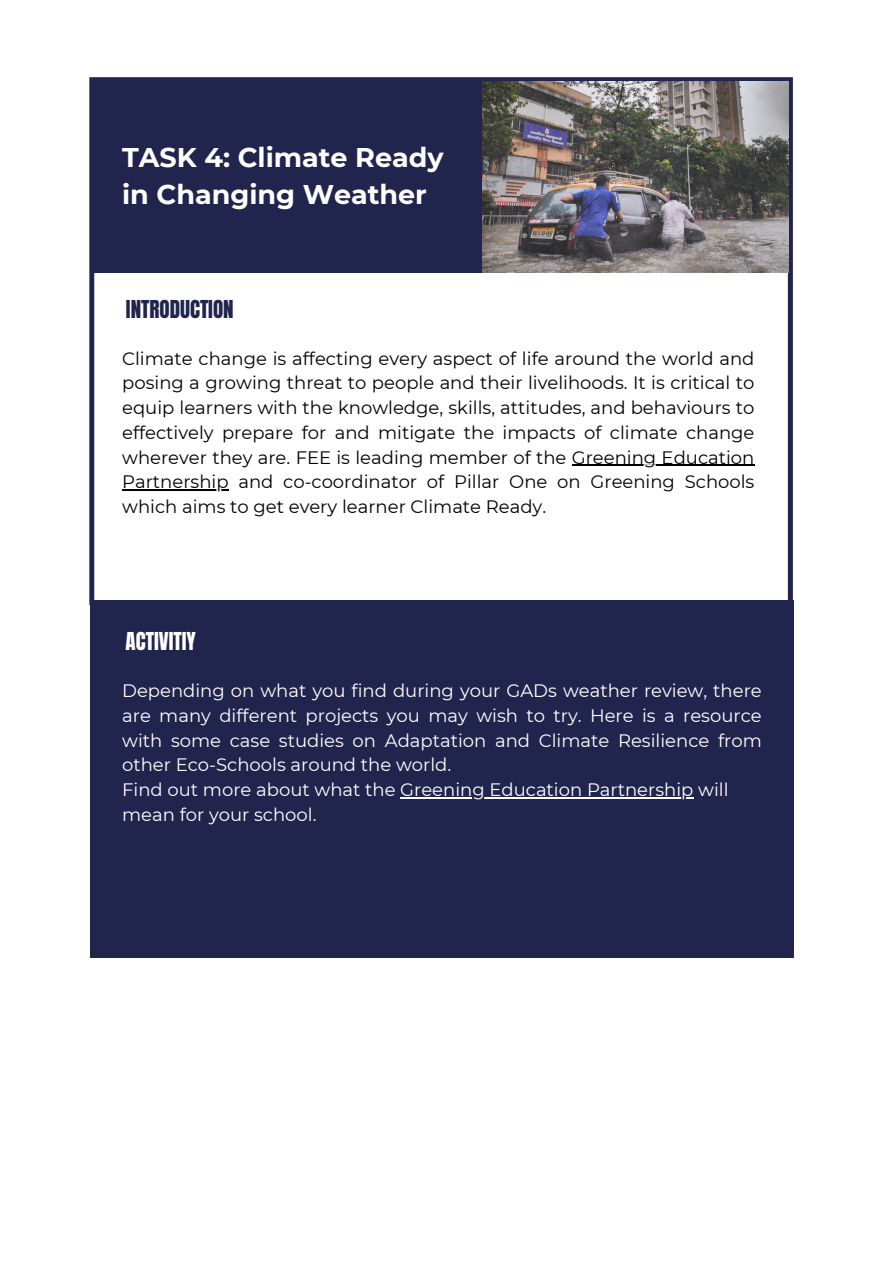
<style>
.page{position:relative;width:893px;height:1264px;background:#fff}
.page>*{position:absolute;margin:0;border:0;box-sizing:border-box;transform-origin:0 0}
.t1{font:700 27px/37.2px "Montserrat";color:#fff}
.t2{font:21px "Anton";color:#21244d}
.t3{font:21px "Anton";color:#fff}
.t4{font:18px/24.8px "Montserrat";color:#000;text-align:justify}
.t5{font:18px/24.8px "Montserrat";color:#fff}
</style>
<div class="page">
<svg style="left:89px;top:77px;width:703px;height:528px"></svg>
<div style="left:91px;top:81px;width:409px;height:192px;background:#21244d"></div>
<div style="left:91px;top:601px;width:702px;height:356px;background:#21244d"></div>
<img style="left:482px;top:81px;width:306px;height:191px">
<hr style="left:571px;top:465px;width:183px;height:1px;background:#000">
<hr style="left:122px;top:489px;width:106px;height:1px;background:#000">
<hr style="left:400px;top:797px;width:293px;height:1px;background:#fff">
<h1 class="t1" style="left:122px;top:139px;width:323px">TASK 4: Climate Ready in Changing Weather</h1>
<p class="t2" style="left:126px;top:294px;width:109px">INTRODUCTION</p>
<p class="t4" style="left:122px;top:346px;width:633px">Climate change is affecting every aspect of life around the world and posing a growing threat to people and their livelihoods. It is critical to equip learners with the knowledge, skills, attitudes, and behaviours to effectively prepare for and mitigate the impacts of climate change wherever they are. FEE is leading member of the Greening Education Partnership and co-coordinator of Pillar One on Greening Schools which aims to get every learner Climate Ready.</p>
<p class="t3" style="left:126px;top:626px;width:72px">ACTIVITIY</p>
<p class="t5" style="left:122px;top:678px;width:641px">Depending on what you find during your GADs weather review, there are many different projects you may wish to try. Here is a resource with some case studies on Adaptation and Climate Resilience from other Eco-Schools around the world.<br>Find out more about what the Greening Education Partnership will mean for your school.</p>
</div>
